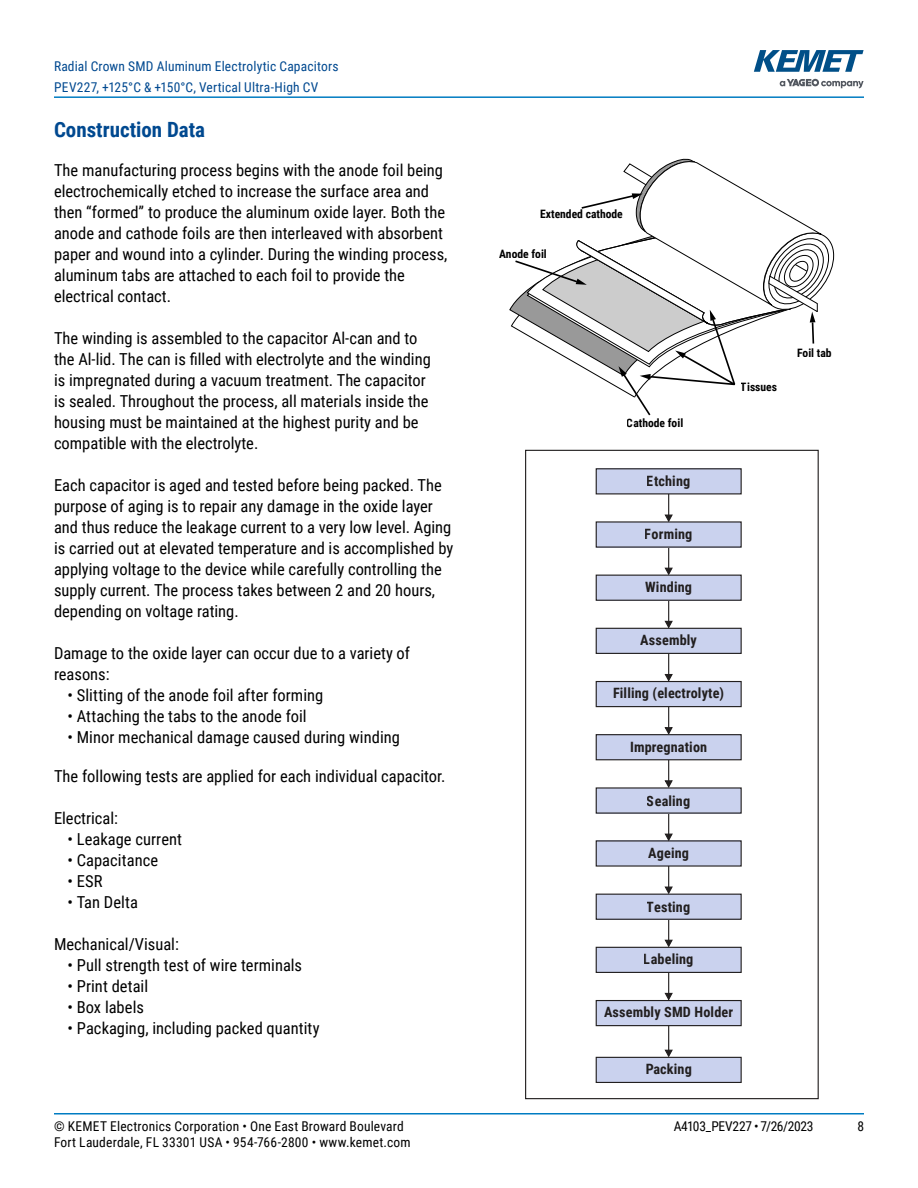
<style>
.page{position:relative;width:918px;height:1188px;background:#fff}
.page>*{position:absolute;margin:0;border:0;box-sizing:border-box;transform-origin:0 0}
.t1{font:700 21px "Roboto Condensed";color:#004990}
.t2{font:16.5px/21px "Roboto Condensed";color:#000}
.t3{font:700 14.25px "Roboto Condensed";letter-spacing:.01em;color:#221f1f}
.t4{font:13.5px/16.2px "Roboto Condensed";letter-spacing:.015em;color:#000}
.t5{font:13.5px/21px "Roboto Condensed";letter-spacing:.01em;color:#004990}
.t6{font:13.5px "Roboto Condensed";letter-spacing:-.02em;color:#000}
.t7{font:700 11.55px "Roboto Condensed";color:#000}
</style>
<div class="page">
<hr style="left:54px;top:1113px;width:810px;height:2px;background:#007cc2">
<hr style="left:54px;top:96px;width:810px;height:2px;background:#007cc2">
<svg style="left:780px;top:79px;width:84px;height:9px"></svg>
<svg style="left:754px;top:50px;width:110px;height:22px"></svg>
<svg style="left:509px;top:158px;width:325px;height:258px"></svg>
<svg style="left:664px;top:494px;width:9px;height:27px"></svg>
<svg style="left:664px;top:548px;width:9px;height:27px"></svg>
<svg style="left:664px;top:601px;width:9px;height:27px"></svg>
<svg style="left:664px;top:654px;width:9px;height:27px"></svg>
<svg style="left:664px;top:707px;width:9px;height:27px"></svg>
<svg style="left:664px;top:760px;width:9px;height:27px"></svg>
<svg style="left:664px;top:867px;width:9px;height:27px"></svg>
<svg style="left:664px;top:920px;width:9px;height:27px"></svg>
<svg style="left:664px;top:973px;width:9px;height:27px"></svg>
<div style="left:596px;top:469px;width:145px;height:25px;background:#cad2ee"></div>
<div style="left:596px;top:468px;width:146px;height:26px;border:1px solid #221f1f"></div>
<div style="left:596px;top:522px;width:145px;height:25px;background:#cad2ee"></div>
<div style="left:596px;top:628px;width:145px;height:25px;background:#cad2ee"></div>
<div style="left:596px;top:628px;width:146px;height:26px;border:1px solid #221f1f"></div>
<div style="left:596px;top:575px;width:145px;height:25px;background:#cad2ee"></div>
<div style="left:596px;top:575px;width:146px;height:26px;border:1px solid #221f1f"></div>
<div style="left:596px;top:682px;width:145px;height:25px;background:#cad2ee"></div>
<div style="left:596px;top:681px;width:146px;height:26px;border:1px solid #221f1f"></div>
<div style="left:596px;top:735px;width:145px;height:25px;background:#cad2ee"></div>
<div style="left:596px;top:734px;width:146px;height:26px;border:1px solid #221f1f"></div>
<div style="left:596px;top:841px;width:145px;height:25px;background:#cad2ee"></div>
<div style="left:596px;top:894px;width:145px;height:25px;background:#cad2ee"></div>
<div style="left:596px;top:894px;width:146px;height:26px;border:1px solid #221f1f"></div>
<div style="left:596px;top:947px;width:145px;height:25px;background:#cad2ee"></div>
<div style="left:596px;top:947px;width:146px;height:26px;border:1px solid #221f1f"></div>
<div style="left:596px;top:1001px;width:145px;height:25px;background:#cad2ee"></div>
<div style="left:596px;top:1000px;width:146px;height:26px;border:1px solid #221f1f"></div>
<svg style="left:664px;top:1026px;width:9px;height:31px"></svg>
<div style="left:596px;top:1057px;width:145px;height:25px;background:#cad2ee"></div>
<div style="left:596px;top:1057px;width:146px;height:26px;border:1px solid #221f1f"></div>
<svg style="left:664px;top:814px;width:9px;height:28px"></svg>
<div style="left:596px;top:788px;width:145px;height:25px;background:#cad2ee"></div>
<p class="t5" style="left:54px;top:57px;width:286px">Radial Crown SMD Aluminum Electrolytic Capacitors<br>PEV227, +125°C &amp; +150°C, Vertical Ultra-High CV</p>
<p class="t1" style="left:54px;top:115px;width:153px">Construction Data</p>
<p class="t2" style="left:54px;top:161px;width:395px">The manufacturing process begins with the anode foil being electrochemically etched to increase the surface area and then “formed” to produce the aluminum oxide layer. Both the anode and cathode foils are then interleaved with absorbent paper and wound into a cylinder. During the winding process, aluminum tabs are attached to each foil to provide the electrical contact.</p>
<p class="t2" style="left:54px;top:329px;width:378px">The winding is assembled to the capacitor Al-can and to the Al-lid. The can is 昀椀lled with electrolyte and the winding is impregnated during a vacuum treatment. The capacitor is sealed. Throughout the process, all materials inside the housing must be maintained at the highest purity and be compatible with the electrolyte.</p>
<p class="t2" style="left:54px;top:476px;width:401px">Each capacitor is aged and tested before being packed. The purpose of aging is to repair any damage in the oxide layer and thus reduce the leakage current to a very low level. Aging is carried out at elevated temperature and is accomplished by applying voltage to the device while carefully controlling the supply current. The process takes between 2 and 20 hours, depending on voltage rating.</p>
<p class="t2" style="left:54px;top:644px;width:358px">Damage to the oxide layer can occur due to a variety of reasons:</p>
<p class="t2" style="left:67px;top:686px;width:257px">• Slitting of the anode foil after forming</p>
<p class="t2" style="left:67px;top:707px;width:241px">• Attaching the tabs to the anode foil</p>
<p class="t2" style="left:67px;top:728px;width:334px">• Minor mechanical damage caused during winding</p>
<p class="t2" style="left:54px;top:767px;width:393px">The following tests are applied for each individual capacitor.</p>
<p class="t2" style="left:54px;top:809px;width:66px">Electrical:</p>
<p class="t2" style="left:67px;top:830px;width:116px">• Leakage current</p>
<p class="t2" style="left:67px;top:851px;width:92px">• Capacitance</p>
<p class="t2" style="left:67px;top:872px;width:37px">• ESR</p>
<p class="t2" style="left:67px;top:893px;width:72px">• Tan Delta</p>
<p class="t2" style="left:54px;top:935px;width:126px">Mechanical/Visual:</p>
<p class="t2" style="left:67px;top:956px;width:236px">• Pull strength test of wire terminals</p>
<p class="t2" style="left:67px;top:977px;width:82px">• Print detail</p>
<p class="t2" style="left:67px;top:998px;width:78px">• Box labels</p>
<p class="t2" style="left:67px;top:1019px;width:254px">• Packaging, including packed quantity</p>
<p class="t4" style="left:54px;top:1119px;width:358px">© KEMET Electronics Corporation • One East Broward Boulevard<br>Fort Lauderdale, FL 33301 USA • 954-766-2800 • www.kemet.com</p>
<p class="t7" style="left:540px;top:208px;width:84px">Extended cathode</p>
<p class="t7" style="left:499px;top:247px;width:49px">Anode foil</p>
<p class="t7" style="left:627px;top:416px;width:58px">Cathode foil</p>
<p class="t7" style="left:741px;top:380px;width:38px">Tissues</p>
<p class="t3" style="left:647px;top:475px;width:45px">Etching</p>
<p class="t3" style="left:645px;top:529px;width:49px">Forming</p>
<p class="t3" style="left:645px;top:582px;width:48px">Winding</p>
<p class="t3" style="left:640px;top:635px;width:58px">Assembly</p>
<p class="t3" style="left:613px;top:687px;width:113px">Filling (electrolyte)</p>
<p class="t3" style="left:630px;top:742px;width:79px">Impregnation</p>
<p class="t3" style="left:647px;top:795px;width:45px">Sealing</p>
<p class="t3" style="left:648px;top:848px;width:42px">Ageing</p>
<p class="t3" style="left:647px;top:901px;width:45px">Testing</p>
<p class="t3" style="left:644px;top:954px;width:51px">Labeling</p>
<p class="t3" style="left:604px;top:1007px;width:131px">Assembly SMD Holder</p>
<p class="t3" style="left:645px;top:1064px;width:48px">Packing</p>
<p class="t7" style="left:797px;top:346px;width:36px">Foil tab</p>
<p class="t6" style="left:674px;top:1120px;width:141px">A4103_PEV227 • 7/26/2023</p>
<p class="t4" style="left:857px;top:1119px;width:8px">8</p>
</div>
